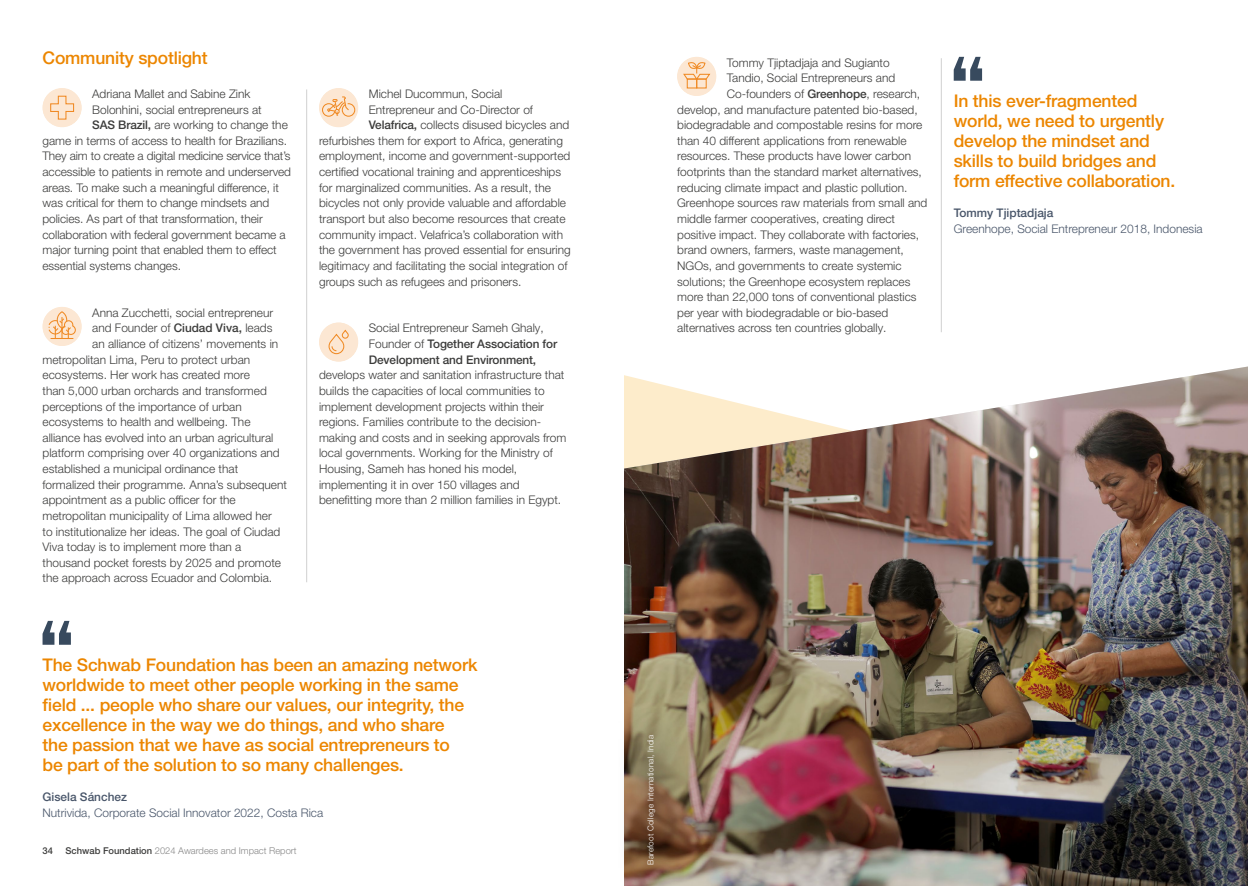
<style>
.page{position:relative;width:1248px;height:886px;background:#fff}
.page>*{position:absolute;margin:0;border:0;box-sizing:border-box;transform-origin:0 0}
.t1{font:500 17.5px/20px "Helvetica Neue LT Pro";letter-spacing:-.01em;color:#ec8600}
.t2{font:300 11.88px/15.6px "Helvetica Neue LT Pro";color:#3c3c3b}
.t3{font:300 11.88px "Helvetica Neue LT Pro";color:#49566a}
.t4{font:500 11.88px/15.6px "Helvetica Neue LT Pro";letter-spacing:-.01em;color:#3c3c3b}
.t5{font:500 11.88px "Helvetica Neue LT Pro";color:#49566a}
.t6{font:300 9.38px "Helvetica Neue LT Pro";color:#878787}
.t7{font:500 9.38px "Helvetica Neue LT Pro";color:#3c3c3b}
.t8{font:300 8.12px "Helvetica Neue LT Pro";letter-spacing:.02em;color:#fff}
.s1{font-weight:500}
.s2{font-weight:300}
.s3{font-weight:500;color:#3c3c3b}
</style>
<div class="page">
<div style="left:43px;top:88px;width:39px;height:39px;background:#fce7d3;border-radius:50%"></div>
<svg style="left:50px;top:95px;width:25px;height:25px"></svg>
<div style="left:43px;top:307px;width:39px;height:39px;background:#fce7d3;border-radius:50%"></div>
<svg style="left:48px;top:311px;width:28px;height:28px"></svg>
<div style="left:319px;top:88px;width:39px;height:39px;background:#fce7d3;border-radius:50%"></div>
<svg style="left:322px;top:96px;width:34px;height:21px"></svg>
<div style="left:319px;top:322px;width:39px;height:40px;background:#fce7d3;border-radius:50%"></div>
<svg style="left:328px;top:329px;width:21px;height:26px"></svg>
<hr style="left:306px;top:89px;width:1px;height:493px;background:#d0d0d0">
<svg style="left:953px;top:57px;width:28px;height:24px"></svg>
<div style="left:677px;top:57px;width:39px;height:39px;background:#fce7d3;border-radius:50%"></div>
<div style="left:686px;top:79px;width:11px;height:9px;border:1px solid #f08922"></div>
<div style="left:696px;top:79px;width:10px;height:9px;border:1px solid #f08922"></div>
<svg style="left:683px;top:61px;width:28px;height:19px"></svg>
<hr style="left:941px;top:58px;width:1px;height:274px;background:#d0d0d0">
<img style="left:624px;top:366px;width:623px;height:520px">
<svg style="left:43px;top:621px;width:28px;height:24px"></svg>
<svg style="left:624px;top:708px;width:62px;height:178px;background:#866e4f"></svg>
<h1 class="t1" style="left:43px;top:47px;width:167px">Community spotlight</h1>
<p class="t2" style="left:92px;top:86px;width:160px">Adriana Mallet and Sabine Zink</p>
<p class="t2" style="left:92px;top:101px;width:171px">Bolonhini, social entrepreneurs at</p>
<p class="t2" style="left:92px;top:117px;width:197px"><span class="s1">SAS Brazil,</span> are working to change the</p>
<p class="t2" style="left:43px;top:133px;width:246px">game in terms of access to health for Brazilians.</p>
<p class="t2" style="left:43px;top:148px;width:249px">They aim to create a digital medicine service that’s</p>
<p class="t2" style="left:43px;top:164px;width:250px">accessible to patients in remote and underserved</p>
<p class="t2" style="left:43px;top:179px;width:238px">areas. To make such a meaningful difference, it</p>
<p class="t2" style="left:43px;top:195px;width:228px">was critical for them to change mindsets and</p>
<p class="t2" style="left:43px;top:211px;width:222px">policies. As part of that transformation, their</p>
<p class="t2" style="left:43px;top:226px;width:245px">collaboration with federal government became a</p>
<p class="t2" style="left:43px;top:242px;width:236px">major turning point that enabled them to effect</p>
<p class="t2" style="left:43px;top:258px;width:140px">essential systems changes.</p>
<p class="t2" style="left:92px;top:304px;width:182px">Anna Zucchetti, social entrepreneur</p>
<p class="t2" style="left:92px;top:320px;width:182px">and Founder of <span class="s1">Ciudad Viva,</span> leads</p>
<p class="t2" style="left:92px;top:336px;width:187px">an alliance of citizens’ movements in</p>
<p class="t2" style="left:43px;top:351px;width:209px">metropolitan Lima, Peru to protect urban</p>
<p class="t2" style="left:43px;top:367px;width:209px">ecosystems. Her work has created more</p>
<p class="t2" style="left:43px;top:383px;width:226px">than 5,000 urban orchards and transformed</p>
<p class="t2" style="left:43px;top:398px;width:201px">perceptions of the importance of urban</p>
<p class="t2" style="left:43px;top:414px;width:209px">ecosystems to health and wellbeing. The</p>
<p class="t2" style="left:43px;top:429px;width:232px">alliance has evolved into an urban agricultural</p>
<p class="t2" style="left:43px;top:445px;width:239px">platform comprising over 40 organizations and</p>
<p class="t2" style="left:43px;top:461px;width:197px">established a municipal ordinance that</p>
<p class="t2" style="left:43px;top:476px;width:246px">formalized their programme. Anna’s subsequent</p>
<p class="t2" style="left:43px;top:492px;width:195px">appointment as a public officer for the</p>
<p class="t2" style="left:43px;top:508px;width:231px">metropolitan municipality of Lima allowed her</p>
<p class="t2" style="left:43px;top:523px;width:239px">to institutionalize her ideas. The goal of Ciudad</p>
<p class="t2" style="left:43px;top:539px;width:200px">Viva today is to implement more than a</p>
<p class="t2" style="left:43px;top:554px;width:240px">thousand pocket forests by 2025 and promote</p>
<p class="t2" style="left:43px;top:570px;width:231px">the approach across Ecuador and Colombia.</p>
<p class="t2" style="left:369px;top:86px;width:135px">Michel Ducommun, Social</p>
<p class="t2" style="left:369px;top:101px;width:166px">Entrepreneur and Co-Director of</p>
<p class="t2" style="left:369px;top:117px;width:202px"><span class="s1">Velafrica,</span> collects disused bicycles and</p>
<p class="t2" style="left:319px;top:133px;width:245px">refurbishes them for export to Africa, generating</p>
<p class="t2" style="left:319px;top:148px;width:253px">employment, income and government-supported</p>
<p class="t2" style="left:319px;top:164px;width:243px">certified vocational training and apprenticeships</p>
<p class="t2" style="left:319px;top:179px;width:233px">for marginalized communities. As a result, the</p>
<p class="t2" style="left:319px;top:195px;width:248px">bicycles not only provide valuable and affordable</p>
<p class="t2" style="left:319px;top:211px;width:248px">transport but also become resources that create</p>
<p class="t2" style="left:319px;top:226px;width:245px">community impact. Velafrica’s collaboration with</p>
<p class="t2" style="left:319px;top:242px;width:253px">the government has proved essential for ensuring</p>
<p class="t2" style="left:319px;top:258px;width:250px">legitimacy and facilitating the social integration of</p>
<p class="t2" style="left:319px;top:273px;width:204px">groups such as refugees and prisoners.</p>
<p class="t4" style="left:369px;top:320px;width:190px"><span class="s2">Social Entrepreneur Sameh Ghaly,<br>Founder of</span> Together Association for<br>Development and Environment,</p>
<p class="t2" style="left:319px;top:367px;width:249px">develops water and sanitation infrastructure that builds the capacities of local communities to implement development projects within their regions. Families contribute to the decision&shy;making and costs and in seeking approvals from local governments. Working for the Ministry of Housing, Sameh has honed his model, implementing it in over 150 villages and benefitting more than 2 million families in Egypt.</p>
<p class="t1" style="left:43px;top:655px;width:436px">The Schwab Foundation has been an amazing network worldwide to meet other people working in the same field ... people who share our values, our integrity, the excellence in the way we do things, and who share<br>the passion that we have as social entrepreneurs to<br>be part of the solution to so many challenges.</p>
<p class="t5" style="left:43px;top:790px;width:86px">Gisela Sánchez</p>
<p class="t3" style="left:43px;top:805px;width:282px">Nutrivida, Corporate Social Innovator 2022, Costa Rica</p>
<p class="t7" style="left:43px;top:845px;width:12px">34</p>
<p class="t6" style="left:65px;top:845px;width:232px"><span class="s3">Schwab Foundation</span> 2024 Awardees and Impact Report</p>
<p class="t2" style="left:726px;top:54px;width:164px">Tommy Tjiptadjaja and Sugianto</p>
<p class="t2" style="left:726px;top:70px;width:170px">Tandio, Social Entrepreneurs and</p>
<p class="t2" style="left:726px;top:86px;width:195px">Co-founders of <span class="s1">Greenhope</span>, research,</p>
<p class="t2" style="left:677px;top:101px;width:242px">develop, and manufacture patented bio-based,</p>
<p class="t2" style="left:677px;top:117px;width:247px">biodegradable and compostable resins for more</p>
<p class="t2" style="left:677px;top:133px;width:231px">than 40 different applications from renewable</p>
<p class="t2" style="left:677px;top:148px;width:235px">resources. These products have lower carbon</p>
<p class="t2" style="left:677px;top:164px;width:246px">footprints than the standard market alternatives,</p>
<p class="t2" style="left:677px;top:179px;width:232px">reducing climate impact and plastic pollution.</p>
<p class="t2" style="left:677px;top:195px;width:252px">Greenhope sources raw materials from small and</p>
<p class="t2" style="left:677px;top:211px;width:219px">middle farmer cooperatives, creating direct</p>
<p class="t2" style="left:677px;top:226px;width:243px">positive impact. They collaborate with factories,</p>
<p class="t2" style="left:677px;top:242px;width:228px">brand owners, farmers, waste management,</p>
<p class="t2" style="left:677px;top:258px;width:226px">NGOs, and governments to create systemic</p>
<p class="t2" style="left:677px;top:273px;width:235px">solutions; the Greenhope ecosystem replaces</p>
<p class="t2" style="left:677px;top:289px;width:241px">more than 22,000 tons of conventional plastics</p>
<p class="t2" style="left:677px;top:304px;width:212px">per year with biodegradable or bio-based</p>
<p class="t2" style="left:677px;top:320px;width:211px">alternatives across ten countries globally.</p>
<h1 class="t1" style="left:953px;top:91px;width:223px">In this ever-fragmented world, we need to urgently develop the mindset and skills to build bridges and form effective collaboration.</h1>
<p class="t5" style="left:953px;top:206px;width:101px">Tommy Tjiptadjaja</p>
<p class="t3" style="left:953px;top:221px;width:250px">Greenhope, Social Entrepreneur 2018, Indonesia</p>
<p class="t8" style="left:645px;top:865px;width:132px;rotate:-90deg">Barefoot College International, India</p>
</div>
